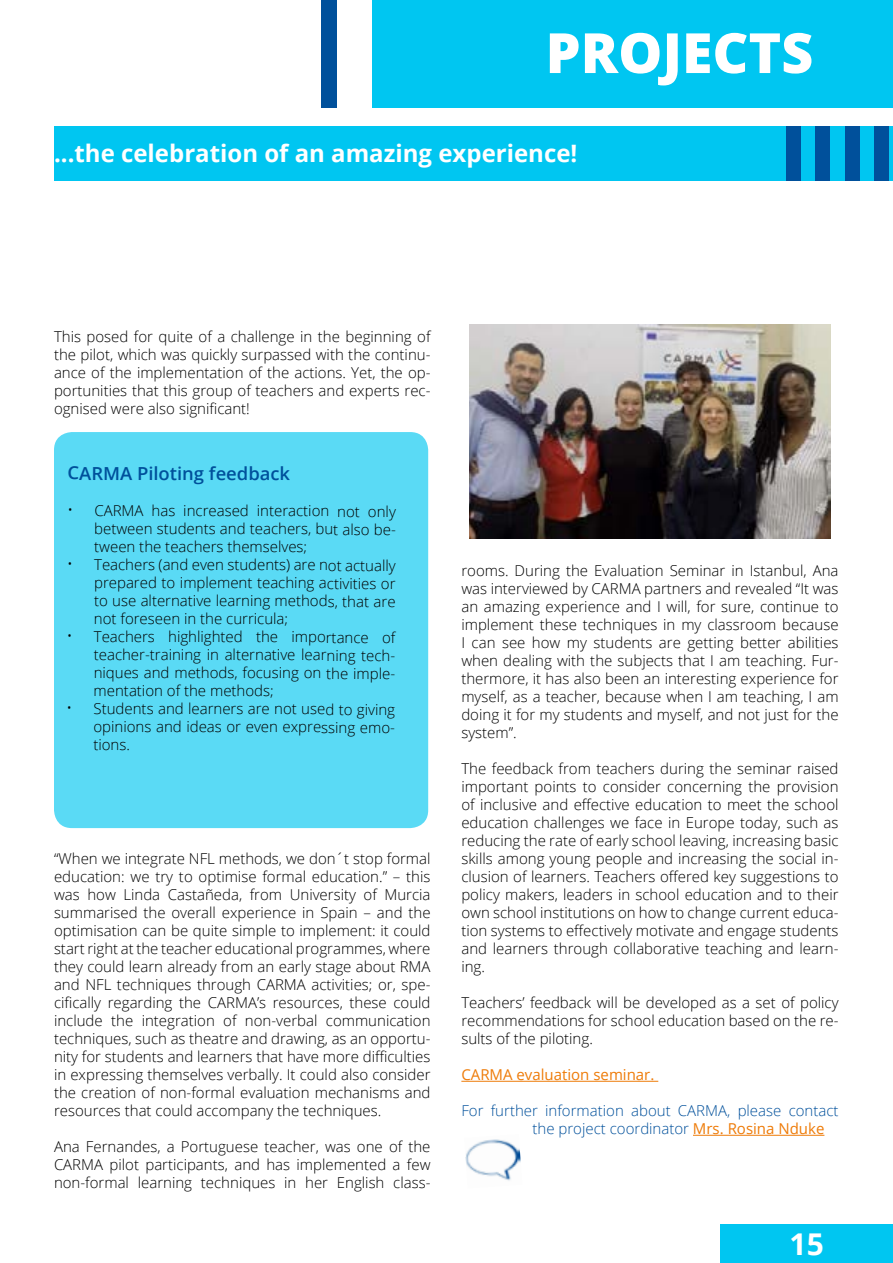
<style>
.page{position:relative;width:893px;height:1263px;background:#fff}
.page>*{position:absolute;margin:0;border:0;box-sizing:border-box;transform-origin:0 0}
.t1{font:800 55.5px "Open Sans";color:#fff}
.t2{font:700 30px "Open Sans";color:#fff}
.t3{font:700 24px "Open Sans";color:#fff}
.t4{font:600 18px "Open Sans";letter-spacing:-.005em;color:#00509b}
.t5{font:300 15px/18px "Open Sans";color:#000;text-align:justify}
.t6{font:300 15px/18px "Open Sans";color:#00509b}
.t7{font:15px "Open Sans";color:#ee7b08}
.s1{font-weight:400;color:#ee7b08}
</style>
<div class="page">
<div style="left:720px;top:1224px;width:173px;height:39px;background:#00c6f1"></div>
<div style="left:372px;top:0;width:521px;height:108px;background:#00c6f1"></div>
<div style="left:322px;top:0;width:15px;height:108px;background:#00509b"></div>
<div style="left:54px;top:126px;width:839px;height:54px;background:#00c6f1"></div>
<div style="left:874px;top:126px;width:14px;height:54px;background:#00509b"></div>
<div style="left:845px;top:126px;width:14px;height:54px;background:#00509b"></div>
<div style="left:815px;top:126px;width:15px;height:54px;background:#00509b"></div>
<div style="left:786px;top:126px;width:15px;height:54px;background:#00509b"></div>
<hr style="left:461px;top:1081px;width:197px;height:1px;background:#ee7b08">
<hr style="left:693px;top:1135px;width:131px;height:1px;background:#ee7b08">
<div style="left:54px;top:432px;width:374px;height:396px;background:#5adaf5;border-radius:18px"></div>
<img style="left:470px;top:324px;width:360px;height:214px">
<img style="left:465px;top:1139px;width:56px;height:42px">
<h1 class="t1" style="left:546px;top:11px;width:269px">PROJECTS</h1>
<h3 class="t3" style="left:54px;top:136px;width:525px">...the celebration of an amazing experience!</h3>
<p class="t5" style="left:54px;top:327px;width:378px">This posed for quite of a challenge in the beginning of the pilot, which was quickly surpassed with the continu&shy;ance of the implementation of the actions. Yet, the op&shy;portunities that this group of teachers and experts rec&shy;ognised were also significant!</p>
<p class="t4" style="left:68px;top:461px;width:224px">CARMA Piloting feedback</p>
<p class="t5" style="left:94px;top:501px;width:303px;text-indent:-27px">• CARMA has increased interaction not only between students and teachers, but also be&shy;tween the teachers themselves;</p>
<p class="t5" style="left:94px;top:555px;width:303px;text-indent:-27px">• Teachers (and even students) are not actually prepared to implement teaching activities or to use alternative learning methods, that are not foreseen in the curricula;</p>
<p class="t5" style="left:94px;top:627px;width:303px;text-indent:-27px">• Teachers highlighted the importance of teacher-training in alternative learning tech&shy;niques and methods, focusing on the imple&shy;mentation of the methods;</p>
<p class="t5" style="left:93px;top:699px;width:303px;text-indent:-27px">• Students and learners are not used to giving opinions and ideas or even expressing emo&shy;tions.</p>
<p class="t5" style="left:54px;top:849px;width:378px">“When we integrate NFL methods, we don´t stop formal education: we try to optimise formal education.” – this was how Linda Castañeda, from University of Murcia summarised the overall experience in Spain – and the optimisation can be quite simple to implement: it could start right at the teacher educational programmes, where they could learn already from an early stage about RMA and NFL techniques through CARMA activities; or, spe&shy;cifically regarding the CARMA’s resources, these could include the integration of non-verbal communication techniques, such as theatre and drawing, as an opportu&shy;nity for students and learners that have more difficulties in expressing themselves verbally. It could also consider the creation of non-formal evaluation mechanisms and resources that could accompany the techniques.</p>
<p class="t5" style="left:54px;top:1137px;width:378px">Ana Fernandes, a Portuguese teacher, was one of the CARMA pilot participants, and has implemented a few non-formal learning techniques in her English class-</p>
<p class="t5" style="left:461px;top:561px;width:379px">rooms. During the Evaluation Seminar in Istanbul, Ana was interviewed by CARMA partners and revealed “It was an amazing experience and I will, for sure, continue to implement these techniques in my classroom because I can see how my students are getting better abilities when dealing with the subjects that I am teaching. Fur&shy;thermore, it has also been an interesting experience for myself, as a teacher, because when I am teaching, I am doing it for my students and myself, and not just for the system”.</p>
<p class="t5" style="left:461px;top:759px;width:379px">The feedback from teachers during the seminar raised important points to consider concerning the provision of inclusive and effective education to meet the school education challenges we face in Europe today, such as reducing the rate of early school leaving, increasing basic skills among young people and increasing the social in&shy;clusion of learners. Teachers offered key suggestions to policy makers, leaders in school education and to their own school institutions on how to change current educa&shy;tion systems to effectively motivate and engage students and learners through collaborative teaching and learn&shy;ing.</p>
<p class="t5" style="left:461px;top:993px;width:379px">Teachers’ feedback will be developed as a set of policy recommendations for school education based on the re&shy;sults of the piloting.</p>
<p class="t7" style="left:461px;top:1064px;width:195px">CARMA evaluation seminar.</p>
<p class="t6" style="left:532px;top:1101px;width:308px;text-indent:-71px">For further information about CARMA, please contact the project coordinator <span class="s1">Mrs. Rosina Nduke</span></p>
<h2 class="t2" style="left:789px;top:1223px;width:36px">15</h2>
</div>
